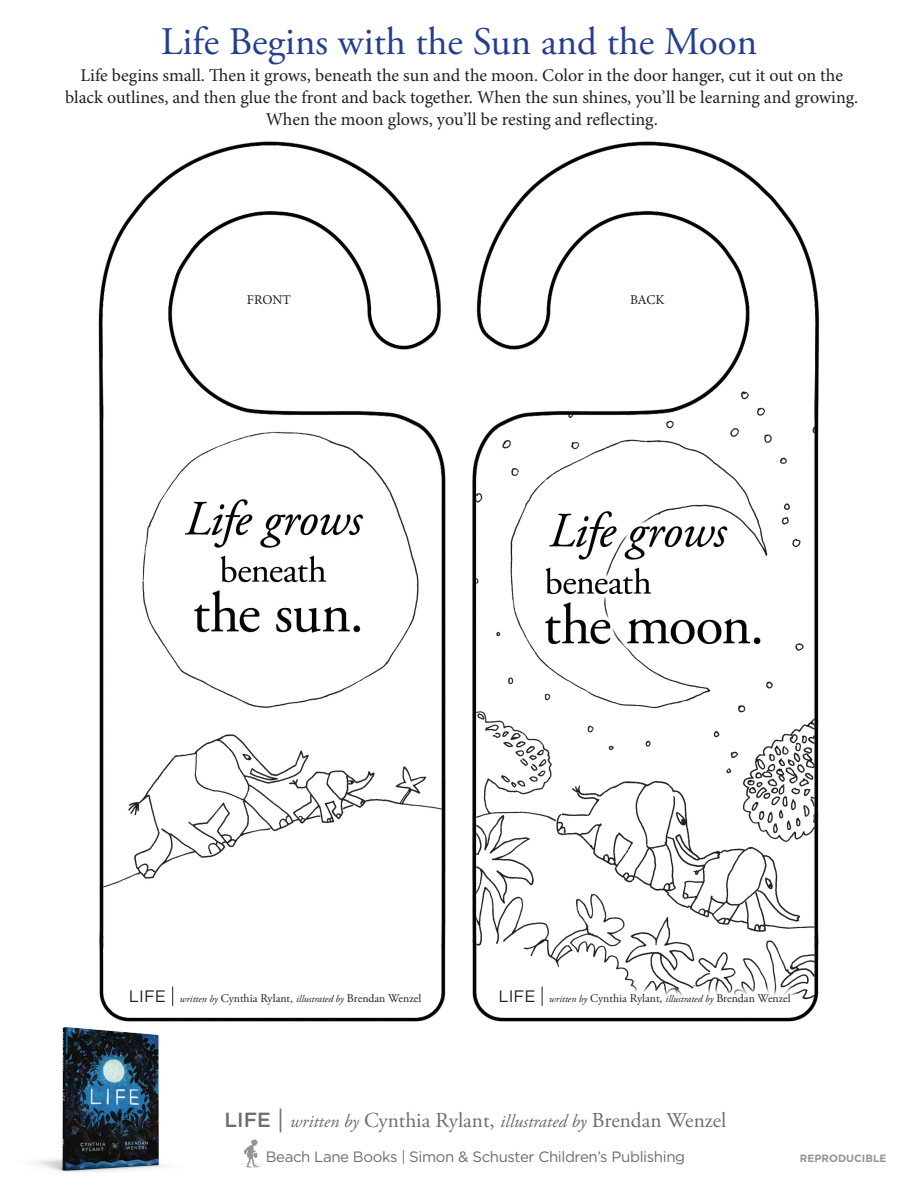
<style>
.page{position:relative;width:918px;height:1188px;background:#fff}
.page>*{position:absolute;margin:0;border:0;box-sizing:border-box;transform-origin:0 0}
.t1{font:39px "Adobe Garamond Pro";color:#253f8e}
.t2{font:21.3px "Adobe Garamond Pro";color:#6c6d70}
.t3{font:18px/21.6px "Minion Pro";color:#231f20;text-align:center}
.t4{font:15px "Gotham";letter-spacing:-.025em;color:#6c6d70}
.t5{font:13.5px "Minion Pro";letter-spacing:-.01em;color:#231f20}
.t6{font:11.7px "Adobe Garamond Pro";color:#231f20}
.t7{font:700 10.5px "Gotham";color:#939598}
.s1{font-family:"Gotham";font-size:16.5px}
.s2{font-style:italic;font-size:10.05px}
.s3{font-family:"Gotham";font-weight:500;font-size:20.55px}
.s4{font-family:"Gotham";font-size:25.65px}
.s5{font-style:italic;font-size:18.15px}
</style>
<div class="page">
<img style="left:98px;top:141px;width:722px;height:881px">
<img style="left:241px;top:1139px;width:21px;height:29px">
<img style="left:33px;top:1021px;width:152px;height:151px">
<svg style="left:172px;top:987px;width:1px;height:19px"></svg>
<div style="left:540px;top:983px;width:260px;height:32px;background:#fff"></div>
<svg style="left:542px;top:987px;width:1px;height:19px"></svg>
<h1 class="t1" style="left:161px;top:19px;width:598px">Life Begins with the Sun and the Moon</h1>
<p class="t3" style="left:65px;top:66px;width:795px">Life begins small. Then it grows, beneath the sun and the moon. Color in the door hanger, cut it out on the black outlines, and then glue the front and back together. When the sun shines, you’ll be learning and growing.<br>When the moon glows, you’ll be resting and reflecting.</p>
<p class="t5" style="left:247px;top:291px;width:45px">FRONT</p>
<p class="t5" style="left:630px;top:291px;width:36px">BACK</p>
<p class="t6" style="left:129px;top:991px;width:294px"><span class="s1">LIFE</span> <span class="s2">written by</span> Cynthia Rylant, <span class="s2">illustrated by</span> Brendan Wenzel</p>
<p class="t6" style="left:498px;top:991px;width:294px"><span class="s1">LIFE</span> <span class="s2">written by</span> Cynthia Rylant, <span class="s2">illustrated by</span> Brendan Wenzel</p>
<p class="t2" style="left:225px;top:1108px;width:503px"><span class="s3">LIFE</span> <span class="s4">|</span> <span class="s5">written by</span> Cynthia Rylant, <span class="s5">illustrated by</span> Brendan Wenzel</p>
<p class="t4" style="left:266px;top:1149px;width:421px">Beach Lane Books | Simon &amp; Schuster Children’s Publishing</p>
<p class="t7" style="left:800px;top:1153px;width:88px">REPRODUCIBLE</p>
</div>
